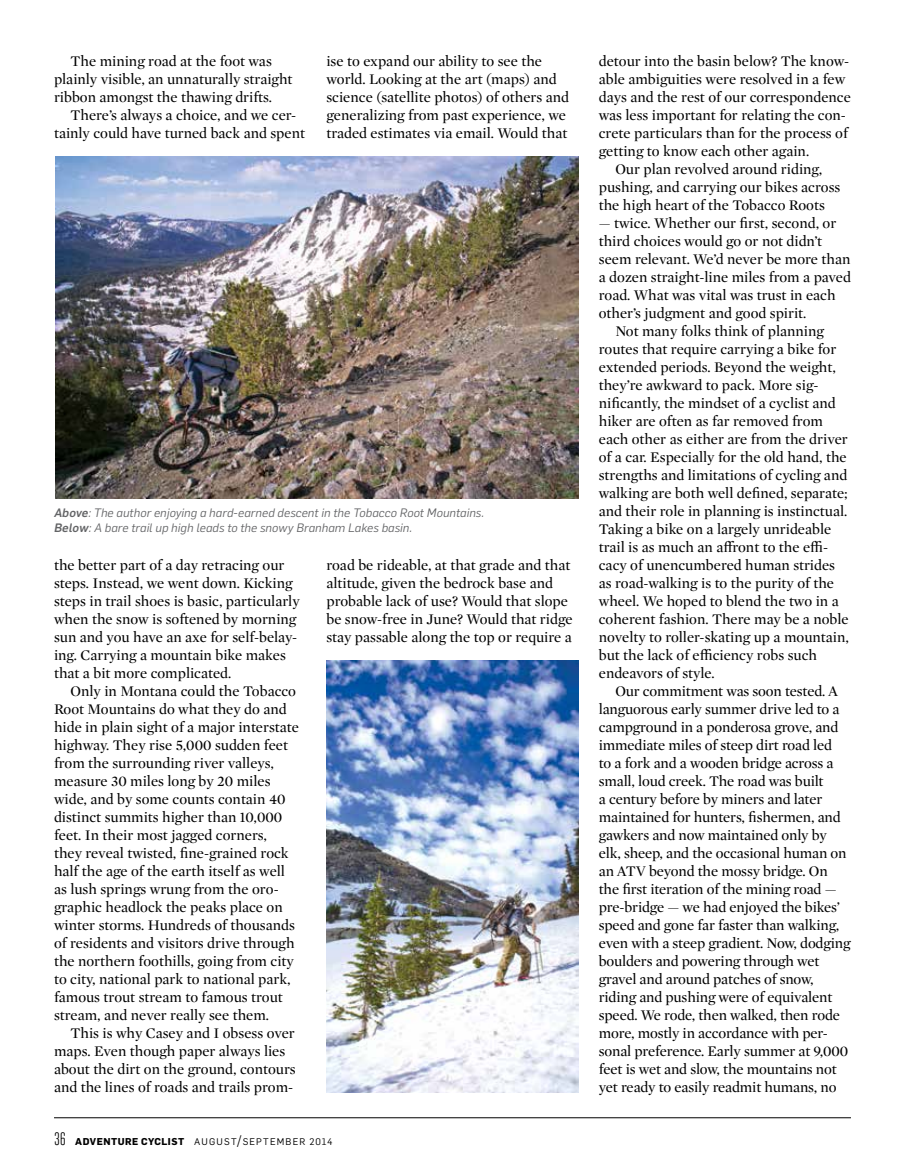
<style>
.page{position:relative;width:905px;height:1175px;background:#fff}
.page>*{position:absolute;margin:0;border:0;box-sizing:border-box;transform-origin:0 0}
.t1{font:15px/18px "Mercury Display";color:#000}
.t2{font:italic 12px/15px "Flama";letter-spacing:.01em;color:#636466}
.t3{font:700 9.75px "Flama";letter-spacing:.05em;color:#000}
.s1{font-weight:500}
.s2{font-family:"Heroic Condensed";font-weight:400;font-size:18px}
.s3{font-weight:400;font-size:9.45px}
.s4{font-weight:400;font-size:13.5px}
.s5{font-weight:400;font-size:9.3px}
</style>
<div class="page">
<hr style="left:54px;top:1117px;width:796px;height:1px;background:#000">
<img style="left:55px;top:156px;width:523px;height:342px">
<img style="left:326px;top:660px;width:252px;height:432px">
<p class="t1" style="left:54px;top:51px;width:240px;text-indent:16px">The mining road at the foot was plainly visible, an unnaturally straight ribbon amongst the thawing drifts.</p>
<p class="t1" style="left:54px;top:105px;width:252px;text-align:center">There’s always a choice, and we cer&shy;tainly could have turned back and spent</p>
<p class="t1" style="left:326px;top:51px;width:244px">ise to expand our ability to see the world. Looking at the art (maps) and science (satellite photos) of others and generalizing from past experience, we traded estimates via email. Would that</p>
<p class="t2" style="left:54px;top:504px;width:432px"><span class="s1">Above</span>: The author enjoying a hard-earned descent in the Tobacco Root Mountains.<br><span class="s1">Below</span>: A bare trail up high leads to the snowy Branham Lakes basin.</p>
<p class="t1" style="left:54px;top:555px;width:247px">the better part of a day retracing our steps. Instead, we went down. Kicking steps in trail shoes is basic, particularly when the snow is softened by morning sun and you have an axe for self-belay&shy;ing. Carrying a mountain bike makes that a bit more complicated.</p>
<p class="t1" style="left:54px;top:681px;width:246px;text-indent:17px">Only in Montana could the Tobacco Root Mountains do what they do and hide in plain sight of a major interstate highway. They rise 5,000 sudden feet from the surrounding river valleys, measure 30 miles long by 20 miles wide, and by some counts contain 40 distinct summits higher than 10,000 feet. In their most jagged corners,<br>they reveal twisted, fine-grained rock half the age of the earth itself as well as lush springs wrung from the oro&shy;graphic headlock the peaks place on winter storms. Hundreds of thousands of residents and visitors drive through the northern foothills, going from city to city, national park to national park, famous trout stream to famous trout stream, and never really see them.</p>
<p class="t1" style="left:54px;top:1023px;width:243px;text-indent:17px">This is why Casey and I obsess over maps. Even though paper always lies about the dirt on the ground, contours and the lines of roads and trails prom-</p>
<p class="t1" style="left:326px;top:555px;width:248px">road be rideable, at that grade and that altitude, given the bedrock base and probable lack of use? Would that slope be snow-free in June? Would that ridge stay passable along the top or require a</p>
<p class="t3" style="left:54px;top:1134px;width:280px"><span class="s2">36</span> ADVENTURE CYCLIST <span class="s3">AUGUST</span><span class="s4">/</span><span class="s3">SEPTEMBER</span> <span class="s5">2014</span></p>
<p class="t1" style="left:599px;top:51px;width:252px">detour into the basin below? The know-</p>
<p class="t1" style="left:599px;top:69px;width:248px">able ambiguities were resolved in a few</p>
<p class="t1" style="left:599px;top:87px;width:253px">days and the rest of our correspondence</p>
<p class="t1" style="left:599px;top:105px;width:249px">was less important for relating the con-</p>
<p class="t1" style="left:599px;top:123px;width:250px">crete particulars than for the process of</p>
<p class="t1" style="left:599px;top:141px;width:212px">getting to know each other again.</p>
<p class="t1" style="left:615px;top:159px;width:208px">Our plan revolved around riding,</p>
<p class="t1" style="left:599px;top:177px;width:243px">pushing, and carrying our bikes across</p>
<p class="t1" style="left:599px;top:195px;width:227px">the high heart of the Tobacco Roots</p>
<p class="t1" style="left:599px;top:213px;width:239px">— twice. Whether our first, second, or</p>
<p class="t1" style="left:599px;top:231px;width:225px">third choices would go or not didn’t</p>
<p class="t1" style="left:599px;top:249px;width:253px">seem relevant. We’d never be more than</p>
<p class="t1" style="left:599px;top:267px;width:254px">a dozen straight-line miles from a paved</p>
<p class="t1" style="left:599px;top:285px;width:238px">road. What was vital was trust in each</p>
<p class="t1" style="left:599px;top:303px;width:209px">other’s judgment and good spirit.</p>
<p class="t1" style="left:615px;top:321px;width:210px">Not many folks think of planning</p>
<p class="t1" style="left:599px;top:339px;width:239px">routes that require carrying a bike for</p>
<p class="t1" style="left:599px;top:357px;width:238px">extended periods. Beyond the weight,</p>
<p class="t1" style="left:599px;top:375px;width:221px">they’re awkward to pack. More sig-</p>
<p class="t1" style="left:599px;top:393px;width:238px">nificantly, the mindset of a cyclist and</p>
<p class="t1" style="left:599px;top:411px;width:226px">hiker are often as far removed from</p>
<p class="t1" style="left:599px;top:429px;width:250px">each other as either are from the driver</p>
<p class="t1" style="left:599px;top:447px;width:249px">of a car. Especially for the old hand, the</p>
<p class="t1" style="left:599px;top:465px;width:250px">strengths and limitations of cycling and</p>
<p class="t1" style="left:599px;top:483px;width:250px">walking are both well defined, separate;</p>
<p class="t1" style="left:599px;top:501px;width:250px">and their role in planning is instinctual.</p>
<p class="t1" style="left:599px;top:519px;width:234px">Taking a bike on a largely unrideable</p>
<p class="t1" style="left:599px;top:537px;width:231px">trail is as much an affront to the effi-</p>
<p class="t1" style="left:599px;top:555px;width:238px">cacy of unencumbered human strides</p>
<p class="t1" style="left:599px;top:573px;width:237px">as road-walking is to the purity of the</p>
<p class="t1" style="left:599px;top:591px;width:241px">wheel. We hoped to blend the two in a</p>
<p class="t1" style="left:599px;top:609px;width:251px">coherent fashion. There may be a noble</p>
<p class="t1" style="left:599px;top:627px;width:252px">novelty to roller-skating up a mountain,</p>
<p class="t1" style="left:599px;top:645px;width:220px">but the lack of efficiency robs such</p>
<p class="t1" style="left:599px;top:663px;width:117px">endeavors of style.</p>
<p class="t1" style="left:615px;top:681px;width:224px">Our commitment was soon tested. A</p>
<p class="t1" style="left:599px;top:699px;width:242px">languorous early summer drive led to a</p>
<p class="t1" style="left:599px;top:717px;width:241px">campground in a ponderosa grove, and</p>
<p class="t1" style="left:599px;top:735px;width:235px">immediate miles of steep dirt road led</p>
<p class="t1" style="left:599px;top:753px;width:236px">to a fork and a wooden bridge across a</p>
<p class="t1" style="left:599px;top:771px;width:226px">small, loud creek. The road was built</p>
<p class="t1" style="left:599px;top:789px;width:225px">a century before by miners and later</p>
<p class="t1" style="left:599px;top:807px;width:243px">maintained for hunters, fishermen, and</p>
<p class="t1" style="left:599px;top:825px;width:229px">gawkers and now maintained only by</p>
<p class="t1" style="left:599px;top:843px;width:249px">elk, sheep, and the occasional human on</p>
<p class="t1" style="left:599px;top:861px;width:230px">an ATV beyond the mossy bridge. On</p>
<p class="t1" style="left:599px;top:879px;width:239px">the first iteration of the mining road —</p>
<p class="t1" style="left:599px;top:897px;width:243px">pre-bridge — we had enjoyed the bikes’</p>
<p class="t1" style="left:599px;top:915px;width:242px">speed and gone far faster than walking,</p>
<p class="t1" style="left:599px;top:933px;width:253px">even with a steep gradient. Now, dodging</p>
<p class="t1" style="left:599px;top:951px;width:222px">boulders and powering through wet</p>
<p class="t1" style="left:599px;top:969px;width:216px">gravel and around patches of snow,</p>
<p class="t1" style="left:599px;top:987px;width:235px">riding and pushing were of equivalent</p>
<p class="t1" style="left:599px;top:1005px;width:243px">speed. We rode, then walked, then rode</p>
<p class="t1" style="left:599px;top:1023px;width:230px">more, mostly in accordance with per-</p>
<p class="t1" style="left:599px;top:1041px;width:251px">sonal preference. Early summer at 9,000</p>
<p class="t1" style="left:599px;top:1059px;width:239px">feet is wet and slow, the mountains not</p>
<p class="t1" style="left:599px;top:1077px;width:239px">yet ready to easily readmit humans, no</p>
</div>
